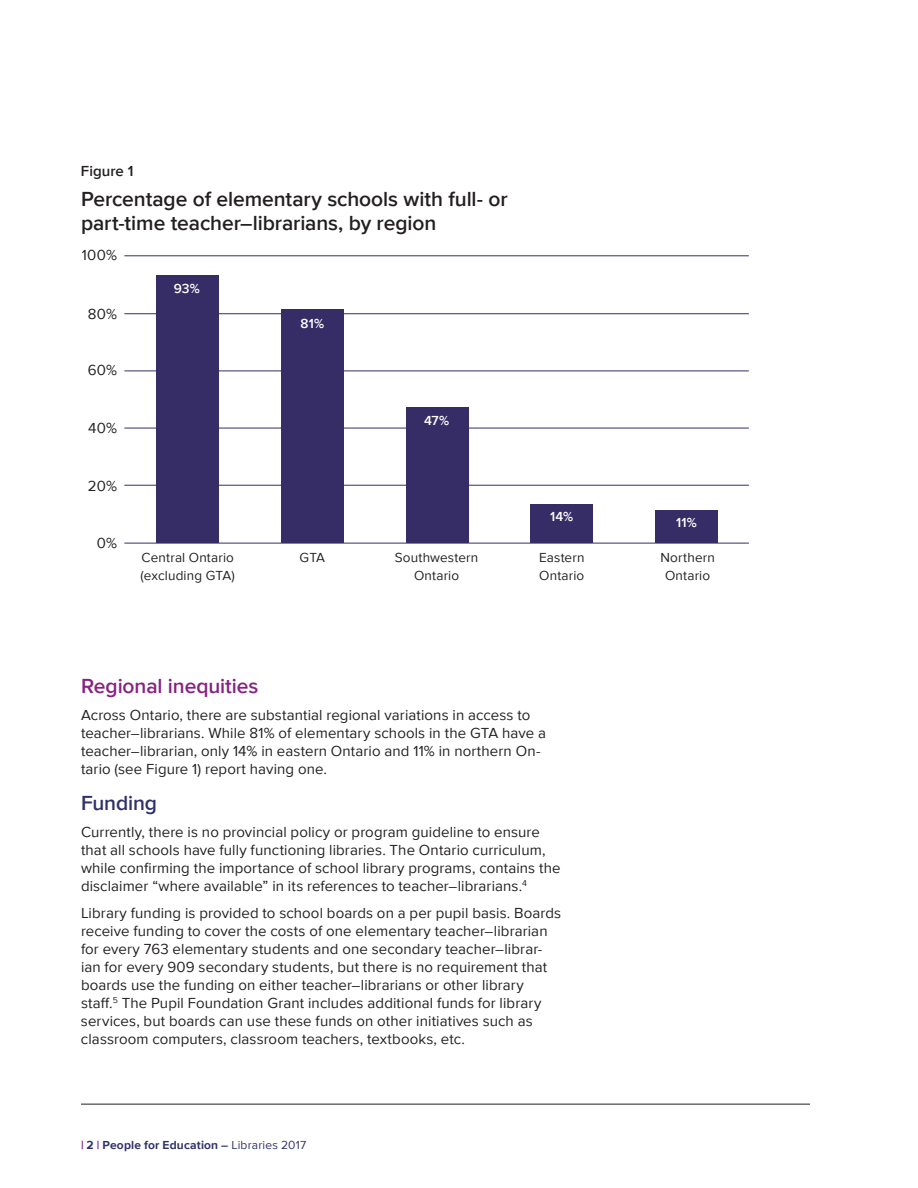
<style>
.page{position:relative;width:918px;height:1188px;background:#fff}
.page>*{position:absolute;margin:0;border:0;box-sizing:border-box;transform-origin:0 0}
.t1{font:600 21px/24px "Proxima Nova";letter-spacing:-.005em;color:#231f20}
.t2{font:600 21px "Proxima Nova";letter-spacing:-.005em;color:#862181}
.t3{font:600 21px "Proxima Nova";letter-spacing:-.005em;color:#2e316a}
.t4{font:15px/18px "Proxima Nova";letter-spacing:.005em;color:#231f20}
.t5{font:600 15px "Proxima Nova";color:#231f20}
.t6{font:13.5px/18px "Proxima Nova";letter-spacing:.015em;color:#231f20;text-align:center}
.t7{font:600 13.5px "Proxima Nova";letter-spacing:.005em;color:#fff}
.t8{font:700 12px "Proxima Nova";letter-spacing:.015em;color:#2e316a}
.s1{color:#862181}
.s2{font-weight:400}
</style>
<div class="page">
<hr style="left:81px;top:1104px;width:729px;height:1px;background:#231f20">
<hr style="left:124px;top:485px;width:625px;height:1px;background:#362d66">
<hr style="left:124px;top:428px;width:625px;height:1px;background:#362d66">
<hr style="left:124px;top:371px;width:625px;height:1px;background:#362d66">
<hr style="left:124px;top:313px;width:625px;height:1px;background:#362d66">
<hr style="left:124px;top:255px;width:625px;height:1px;background:#362d66">
<div style="left:157px;top:275px;width:62px;height:267px;background:#362d66"></div>
<div style="left:281px;top:309px;width:63px;height:233px;background:#362d66"></div>
<div style="left:406px;top:407px;width:62px;height:135px;background:#362d66"></div>
<div style="left:531px;top:504px;width:62px;height:38px;background:#362d66"></div>
<div style="left:655px;top:510px;width:63px;height:32px;background:#362d66"></div>
<hr style="left:124px;top:543px;width:625px;height:1px;background:#362d66">
<p class="t5" style="left:81px;top:159px;width:54px">Figure 1</p>
<h1 class="t1" style="left:81px;top:187px;width:428px">Percentage of elementary schools with full- or part-time teacher–librarians, by region</h1>
<p class="t4" style="left:82px;top:246px;width:37px">100%</p>
<p class="t4" style="left:88px;top:304px;width:31px">80%</p>
<p class="t4" style="left:88px;top:361px;width:31px">60%</p>
<p class="t4" style="left:88px;top:419px;width:30px">40%</p>
<p class="t4" style="left:88px;top:476px;width:30px">20%</p>
<p class="t4" style="left:97px;top:533px;width:22px">0%</p>
<p class="t7" style="left:174px;top:278px;width:28px">93%</p>
<p class="t7" style="left:301px;top:313px;width:25px">81%</p>
<p class="t7" style="left:424px;top:410px;width:27px">47%</p>
<p class="t7" style="left:550px;top:506px;width:24px">14%</p>
<p class="t7" style="left:676px;top:512px;width:22px">11%</p>
<p class="t6" style="left:141px;top:548px;width:96px;text-align:left">Central Ontario (excluding GTA)</p>
<p class="t6" style="left:660px;top:548px;width:56px">Northern<br>Ontario</p>
<p class="t6" style="left:300px;top:548px;width:27px">GTA</p>
<p class="t6" style="left:395px;top:548px;width:85px">Southwestern<br>Ontario</p>
<p class="t6" style="left:539px;top:548px;width:47px;text-align:left">Eastern<br>Ontario</p>
<h1 class="t2" style="left:81px;top:670px;width:179px">Regional inequities</h1>
<p class="t4" style="left:81px;top:705px;width:466px">Across Ontario, there are substantial regional variations in access to teacher–librarians. While 81% of elementary schools in the GTA have a teacher–librarian, only 14% in eastern Ontario and 11% in northern On&shy;tario (see Figure 1) report having one.</p>
<h1 class="t3" style="left:81px;top:787px;width:78px">Funding</h1>
<p class="t4" style="left:81px;top:822px;width:481px">Currently, there is no provincial policy or program guideline to ensure that all schools have fully functioning libraries. The Ontario curriculum, while confirming the importance of school library programs, contains the disclaimer “where available” in its references to teacher–librarians.<sup>4</sup></p>
<p class="t4" style="left:81px;top:903px;width:482px">Library funding is provided to school boards on a per pupil basis. Boards receive funding to cover the costs of one elementary teacher–librarian for every 763 elementary students and one secondary teacher–librar&shy;ian for every 909 secondary students, but there is no requirement that boards use the funding on either teacher–librarians or other library staff.<sup>5</sup> The Pupil Foundation Grant includes additional funds for library services, but boards can use these funds on other initiatives such as classroom computers, classroom teachers, textbooks, etc.</p>
<p class="t8" style="left:81px;top:1136px;width:227px"><span class="s1">|</span> 2 <span class="s1">|</span> People for Education – <span class="s2">Libraries 2017</span></p>
</div>
